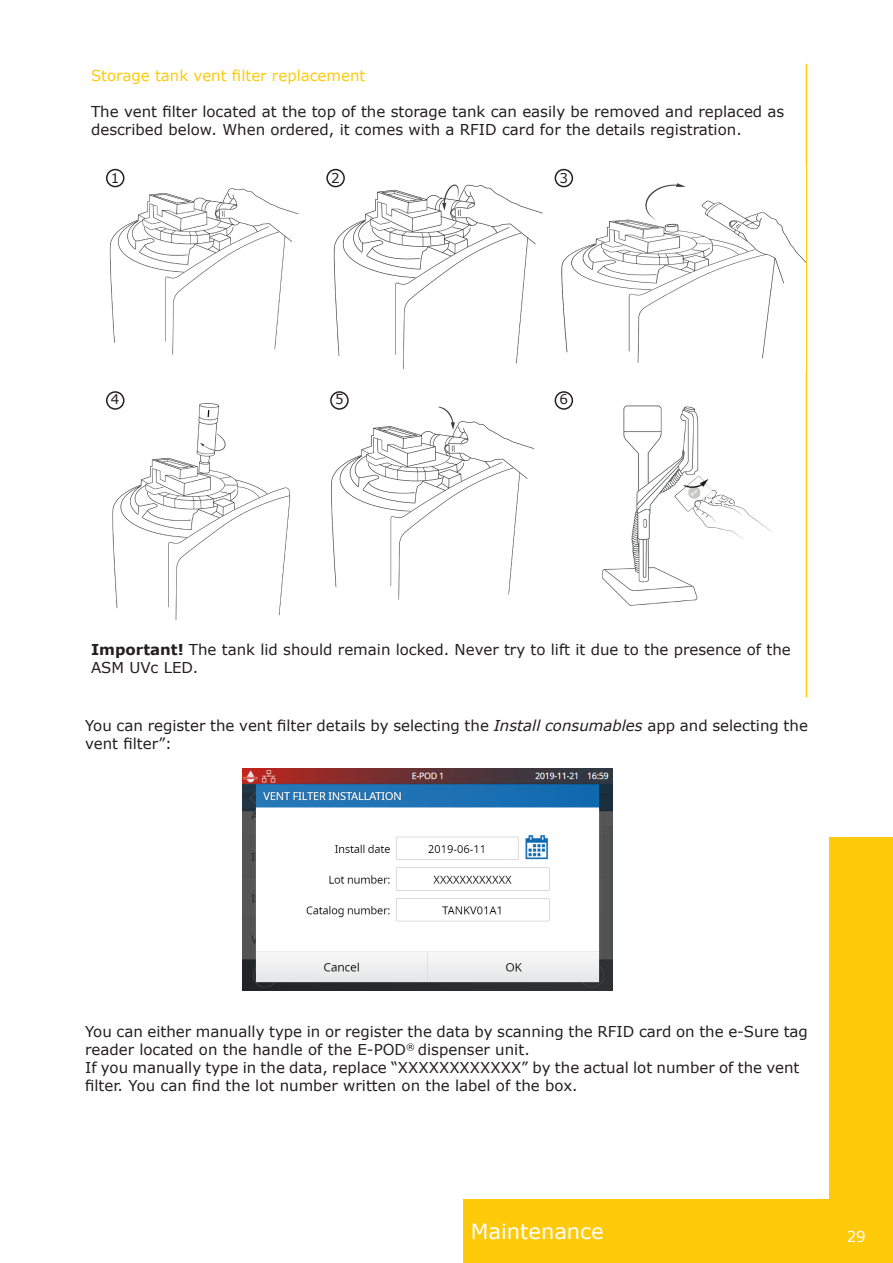
<style>
.page{position:relative;width:893px;height:1263px;background:#fff}
.page>*{position:absolute;margin:0;border:0;box-sizing:border-box;transform-origin:0 0}
.t1{font:21px "Verdana";color:#fff}
.Body_text{font:15px/18px "Verdana";color:#231f20}
.Body_text-2{font:15px "Verdana";color:#feca0a}
.t2{font:15px "Verdana";color:#fff}
.Body_text-3{font:13.5px "Verdana";color:#231f20}
.s1{font-weight:700}
.s2{font-style:italic}
</style>
<div class="page">
<div style="left:463px;top:1199px;width:366px;height:64px;background:#feca0a"></div>
<div style="left:829px;top:837px;width:64px;height:426px;background:#feca0a"></div>
<hr style="left:806px;top:64px;width:1px;height:633px;background:#feca0a">
<img style="left:106px;top:168px;width:193px;height:187px">
<img style="left:327px;top:168px;width:216px;height:201px">
<img style="left:554px;top:168px;width:251px;height:195px">
<img style="left:106px;top:391px;width:185px;height:228px">
<img style="left:331px;top:405px;width:204px;height:195px">
<img style="left:602px;top:405px;width:170px;height:201px">
<div style="left:106px;top:169px;width:18px;height:18px;border:2px solid #231f20;border-radius:50%"></div>
<div style="left:326px;top:169px;width:19px;height:18px;border:2px solid #231f20;border-radius:50%"></div>
<div style="left:555px;top:169px;width:18px;height:18px;border:2px solid #231f20;border-radius:50%"></div>
<div style="left:330px;top:391px;width:19px;height:19px;border:2px solid #231f20;border-radius:50%"></div>
<div style="left:555px;top:391px;width:18px;height:19px;border:2px solid #231f20;border-radius:50%"></div>
<div style="left:106px;top:391px;width:18px;height:19px;border:2px solid #231f20;border-radius:50%"></div>
<img style="left:242px;top:769px;width:370px;height:222px">
<p class="Body_text-2" style="left:91px;top:65px;width:276px">Storage tank vent filter replacement</p>
<p class="Body_text" style="left:91px;top:103px;width:695px">The vent filter located at the top of the storage tank can easily be removed and replaced as described below. When ordered, it comes with a RFID card for the details registration.</p>
<p class="Body_text-3" style="left:111px;top:168px;width:10px">1</p>
<p class="Body_text-3" style="left:331px;top:168px;width:10px">2</p>
<p class="Body_text-3" style="left:560px;top:168px;width:10px">3</p>
<p class="Body_text-3" style="left:111px;top:390px;width:10px">4</p>
<p class="Body_text-3" style="left:335px;top:390px;width:10px">5</p>
<p class="Body_text-3" style="left:560px;top:390px;width:10px">6</p>
<p class="Body_text" style="left:91px;top:641px;width:701px"><span class="s1">Important!</span> The tank lid should remain locked. Never try to lift it due to the presence of the<br>ASM UVc LED.</p>
<p class="Body_text" style="left:85px;top:716px;width:724px">You can register the vent filter details by selecting the <span class="s2">Install consumables</span> app and selecting the vent filter”:</p>
<p class="Body_text" style="left:85px;top:1022px;width:724px">You can either manually type in or register the data by scanning the RFID card on the e-Sure tag reader located on the handle of the E-POD<sup>®</sup> dispenser unit.</p>
<p class="Body_text" style="left:85px;top:1058px;width:716px">If you manually type in the data, replace “XXXXXXXXXXXX” by the actual lot number of the vent filter. You can find the lot number written on the label of the box.</p>
<h1 class="t1" style="left:471px;top:1217px;width:134px">Maintenance</h1>
<p class="t2" style="left:847px;top:1226px;width:21px">29</p>
</div>
